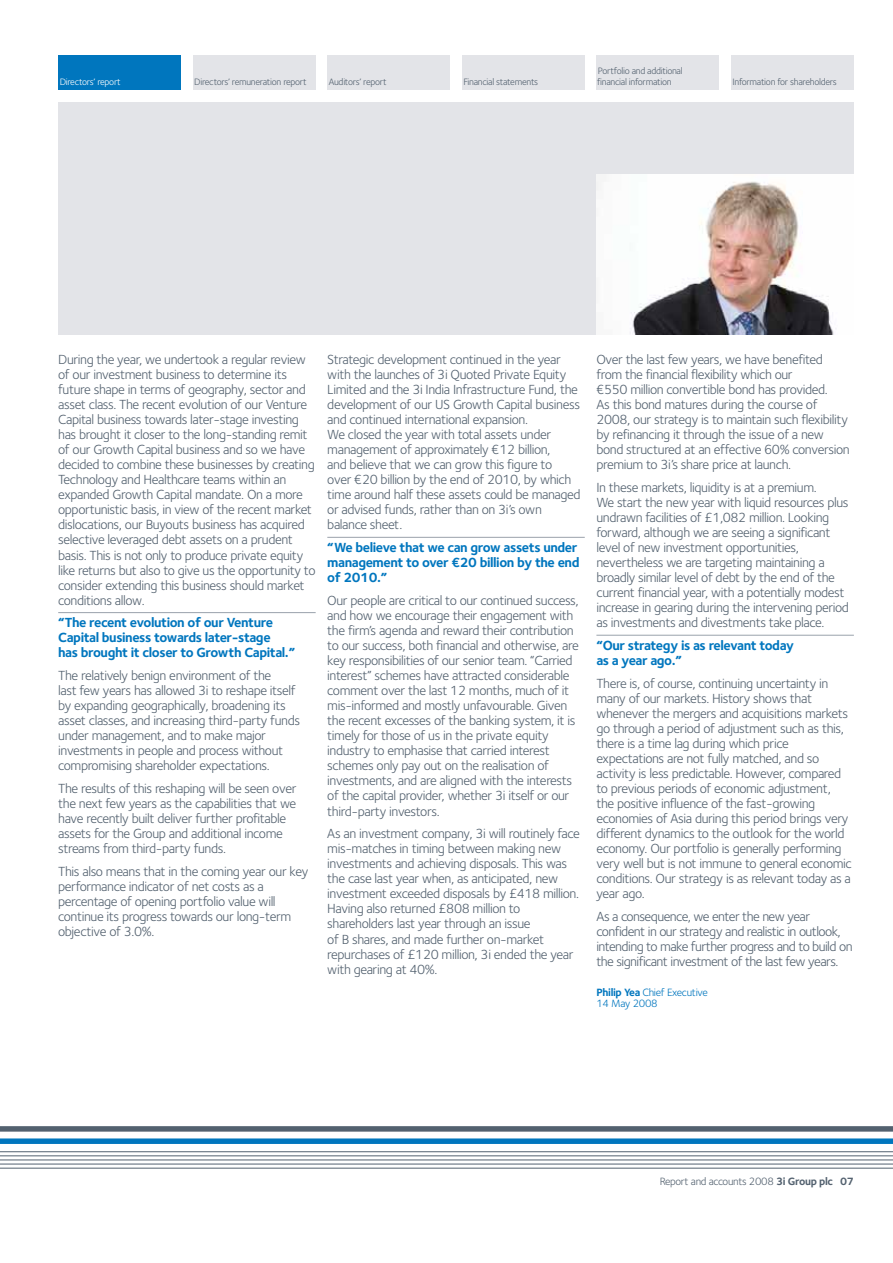
<style>
.page{position:relative;width:893px;height:1263px;background:#fff}
.page>*{position:absolute;margin:0;border:0;box-sizing:border-box;transform-origin:0 0}
.t1{font:13.65px/15px "Foundry Sterling";letter-spacing:-.03em;color:#53616f}
.t2{font:700 13.65px/15px "Foundry Sterling";letter-spacing:-.03em;color:#0076be}
.t3{font:10.95px "Foundry Sterling";letter-spacing:-.03em;color:#53616f}
.t4{font:10.95px/10.9px "Foundry Sterling";letter-spacing:-.03em;color:#0076be}
.t5{font:9.6px/10.9px "Foundry Sterling";letter-spacing:-.03em;color:#53616f}
.t6{font:9.6px "Foundry Sterling";letter-spacing:-.03em;color:#fff}
.s1{font-weight:700}
</style>
<div class="page">
<div style="left:58px;top:102px;width:796px;height:233px;background:#e3e4e8"></div>
<div style="left:0;top:1126px;width:893px;height:6px;background:#53616f"></div>
<div style="left:0;top:1138px;width:893px;height:6px;background:#0076be"></div>
<hr style="left:0;top:1151px;width:893px;height:1px;background:#53616f">
<hr style="left:0;top:1156px;width:893px;height:1px;background:#53616f">
<hr style="left:0;top:1160px;width:893px;height:1px;background:#53616f">
<hr style="left:0;top:1164px;width:893px;height:1px;background:#53616f">
<hr style="left:0;top:1168px;width:893px;height:1px;background:#53616f">
<hr style="left:58px;top:612px;width:258px;height:1px;background:#9aa2ac">
<hr style="left:327px;top:537px;width:258px;height:1px;background:#9aa2ac">
<hr style="left:596px;top:635px;width:258px;height:1px;background:#9aa2ac">
<div style="left:58px;top:55px;width:123px;height:35px;background:#0076be"></div>
<div style="left:193px;top:55px;width:123px;height:35px;background:#e3e4e8"></div>
<div style="left:327px;top:55px;width:123px;height:35px;background:#e3e4e8"></div>
<div style="left:462px;top:55px;width:123px;height:35px;background:#e3e4e8"></div>
<div style="left:596px;top:55px;width:123px;height:35px;background:#e3e4e8"></div>
<div style="left:731px;top:55px;width:123px;height:35px;background:#e3e4e8"></div>
<img style="left:596px;top:174px;width:258px;height:161px">
<p class="t6" style="left:60px;top:78px;width:62px">Directors’ report</p>
<p class="t5" style="left:194px;top:77px;width:114px">Directors’ remuneration report</p>
<p class="t5" style="left:329px;top:77px;width:59px">Auditors’ report</p>
<p class="t5" style="left:463px;top:77px;width:76px">Financial statements</p>
<p class="t5" style="left:597px;top:66px;width:87px">Portfolio and additional financial information</p>
<p class="t5" style="left:732px;top:77px;width:106px">Information for shareholders</p>
<p class="t1" style="left:58px;top:353px;width:259px">During the year, we undertook a regular review of our investment business to determine its future shape in terms of geography, sector and asset class. The recent evolution of our Venture Capital business towards later-stage investing has brought it closer to the long-standing remit of our Growth Capital business and so we have decided to combine these businesses by creating Technology and Healthcare teams within an expanded Growth Capital mandate. On a more opportunistic basis, in view of the recent market dislocations, our Buyouts business has acquired selective leveraged debt assets on a prudent basis. This is not only to produce private equity like returns but also to give us the opportunity to consider extending this business should market conditions allow.</p>
<p class="t2" style="left:58px;top:616px;width:238px">“The recent evolution of our Venture<br>Capital business towards later-stage<br>has brought it closer to Growth Capital.”</p>
<p class="t1" style="left:58px;top:669px;width:243px">The relatively benign environment of the<br>last few years has allowed 3i to reshape itself by expanding geographically, broadening its asset classes, and increasing third-party funds under management, and to make major investments in people and process without compromising shareholder expectations.</p>
<p class="t1" style="left:58px;top:782px;width:240px">The results of this reshaping will be seen over the next few years as the capabilities that we have recently built deliver further profitable assets for the Group and additional income streams from third-party funds.</p>
<p class="t1" style="left:58px;top:865px;width:252px">This also means that in the coming year our key performance indicator of net costs as a percentage of opening portfolio value will continue its progress towards our long-term objective of 3.0%.</p>
<p class="t1" style="left:327px;top:353px;width:255px">Strategic development continued in the year with the launches of 3i Quoted Private Equity Limited and the 3i India Infrastructure Fund, the development of our US Growth Capital business and continued international expansion.<br>We closed the year with total assets under management of approximately €12 billion,<br>and believe that we can grow this figure to<br>over €20 billion by the end of 2010, by which time around half these assets could be managed or advised funds, rather than on 3i’s own balance sheet.</p>
<p class="t2" style="left:327px;top:541px;width:254px">“We believe that we can grow assets under management to over €20 billion by the end of 2010.”</p>
<p class="t1" style="left:327px;top:594px;width:253px">Our people are critical to our continued success, and how we encourage their engagement with the firm’s agenda and reward their contribution to our success, both financial and otherwise, are key responsibilities of our senior team. “Carried interest” schemes have attracted considerable comment over the last 12 months, much of it mis-informed and mostly unfavourable. Given the recent excesses of the banking system, it is timely for those of us in the private equity industry to emphasise that carried interest schemes only pay out on the realisation of investments, and are aligned with the interests of the capital provider, whether 3i itself or our third-party investors.</p>
<p class="t1" style="left:327px;top:827px;width:254px">As an investment company, 3i will routinely face mis-matches in timing between making new investments and achieving disposals. This was the case last year when, as anticipated, new investment exceeded disposals by £418 million.<br>Having also returned £808 million to shareholders last year through an issue<br>of B shares, and made further on-market repurchases of £120 million, 3i ended the year with gearing at 40%.</p>
<p class="t1" style="left:596px;top:353px;width:255px">Over the last few years, we have benefited from the financial flexibility which our<br>€550 million convertible bond has provided.<br>As this bond matures during the course of 2008, our strategy is to maintain such flexibility by refinancing it through the issue of a new bond structured at an effective 60% conversion premium to 3i’s share price at launch.</p>
<p class="t1" style="left:596px;top:481px;width:254px">In these markets, liquidity is at a premium.<br>We start the new year with liquid resources plus undrawn facilities of £1,082 million. Looking forward, although we are seeing a significant level of new investment opportunities, nevertheless we are targeting maintaining a broadly similar level of debt by the end of the current financial year, with a potentially modest increase in gearing during the intervening period as investments and divestments take place.</p>
<p class="t2" style="left:596px;top:639px;width:199px">“Our strategy is as relevant today as a year ago.”</p>
<p class="t1" style="left:596px;top:676px;width:257px">There is, of course, continuing uncertainty in many of our markets. History shows that whenever the mergers and acquisitions markets go through a period of adjustment such as this, there is a time lag during which price expectations are not fully matched, and so activity is less predictable. However, compared to previous periods of economic adjustment, the positive influence of the fast-growing economies of Asia during this period brings very different dynamics to the outlook for the world economy. Our portfolio is generally performing very well but is not immune to general economic conditions. Our strategy is as relevant today as a year ago.</p>
<p class="t1" style="left:596px;top:910px;width:258px">As a consequence, we enter the new year confident in our strategy and realistic in outlook, intending to make further progress and to build on the significant investment of the last few years.</p>
<p class="t4" style="left:596px;top:987px;width:113px"><span class="s1">Philip Yea</span> Chief Executive<br>14 May 2008</p>
<p class="t3" style="left:660px;top:1177px;width:196px">Report and accounts 2008 <span class="s1">3i Group plc 07</span></p>
</div>
